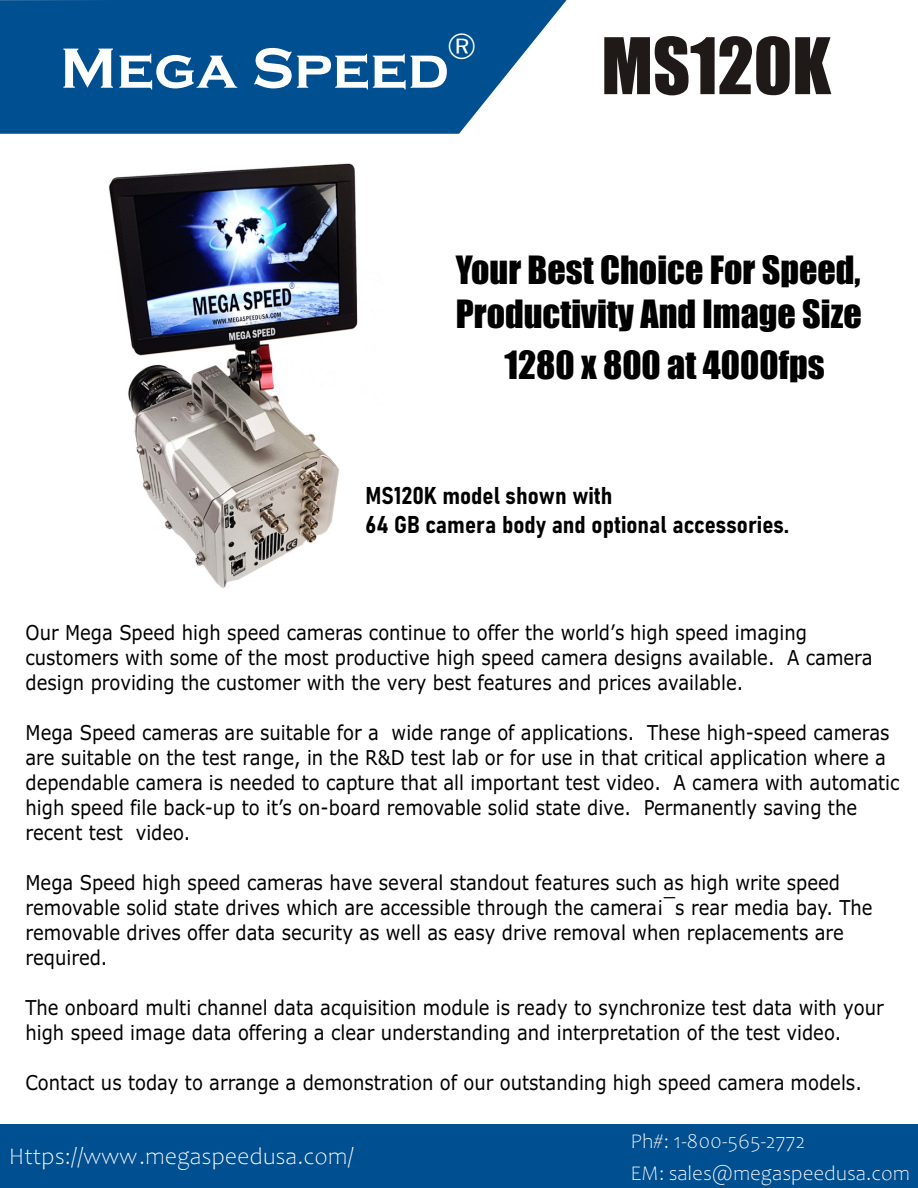
<style>
.page{position:relative;width:918px;height:1188px;background:#fff}
.page>*{position:absolute;margin:0;border:0;box-sizing:border-box;transform-origin:0 0}
.t1{font:72px "Impact";color:#1f1a17}
.t2{font:700 58.65px "Copperplate Gothic";color:#fff}
.t3{font:36px/44px "Impact";color:#000}
.t4{font:36px "Avant Garde Bk BT";color:#fff}
.t5{font:700 semi-condensed 24px/28.8px "Bahnschrift";color:#000}
.t6{font:300 24px "Candara";color:#fff}
.t7{font:300 21px/32.1px "Candara";color:#fff}
.t8{font:20.55px/24.9px "Verdana";color:#000;scale:.88 1}
</style>
<div class="page">
<svg style="left:0;top:0;width:567px;height:134px;fill:#004f91"></svg>
<div style="left:0;top:1124px;width:918px;height:64px;background:#004f91"></div>
<img style="left:108px;top:163px;width:250px;height:425px">
<h3 class="t4" style="left:447px;top:32px;width:31px">®</h3>
<h2 class="t2" style="left:60px;top:33px;width:391px">Mega Speed</h2>
<h1 class="t1" style="left:601px;top:37px;width:231px">MS120K</h1>
<h3 class="t3" style="left:456px;top:250px;width:408px">Your Best Choice For Speed,<br>Productivity And Image Size</h3>
<h3 class="t3" style="left:504px;top:344px;width:322px">1280 x 800 at 4000fps</h3>
<p class="t5" style="left:366px;top:482px;width:425px">MS120K model shown with<br>64 GB camera body and optional accessories.</p>
<p class="t8" style="left:26px;top:622px;width:964px">Our Mega Speed high speed cameras continue to offer the world’s high speed imaging customers with some of the most productive high speed camera designs available. A camera design providing the customer with the very best features and prices available.</p>
<p class="t8" style="left:25px;top:722px;width:995px">Mega Speed cameras are suitable for a wide range of applications. These high-speed cameras are suitable on the test range, in the R&amp;D test lab or for use in that critical application where a dependable camera is needed to capture that all important test video. A camera with automatic high speed file back-up to it’s on-board removable solid state dive. Permanently saving the recent test video.</p>
<p class="t8" style="left:25px;top:872px;width:964px">Mega Speed high speed cameras have several standout features such as high write speed removable solid state drives which are accessible through the camera¡¯s rear media bay. The removable drives offer data security as well as easy drive removal when replacements are required.</p>
<p class="t8" style="left:25px;top:997px;width:977px">The onboard multi channel data acquisition module is ready to synchronize test data with your high speed image data offering a clear understanding and interpretation of the test video.</p>
<p class="t8" style="left:25px;top:1071px;width:952px">Contact us today to arrange a demonstration of our outstanding high speed camera models.</p>
<p class="t6" style="left:9px;top:1146px;width:346px">Https://www.megaspeedusa.com/</p>
<p class="t7" style="left:630px;top:1128px;width:281px">Ph#: 1-800-565-2772<br>EM: sales@megaspeedusa.com</p>
</div>
